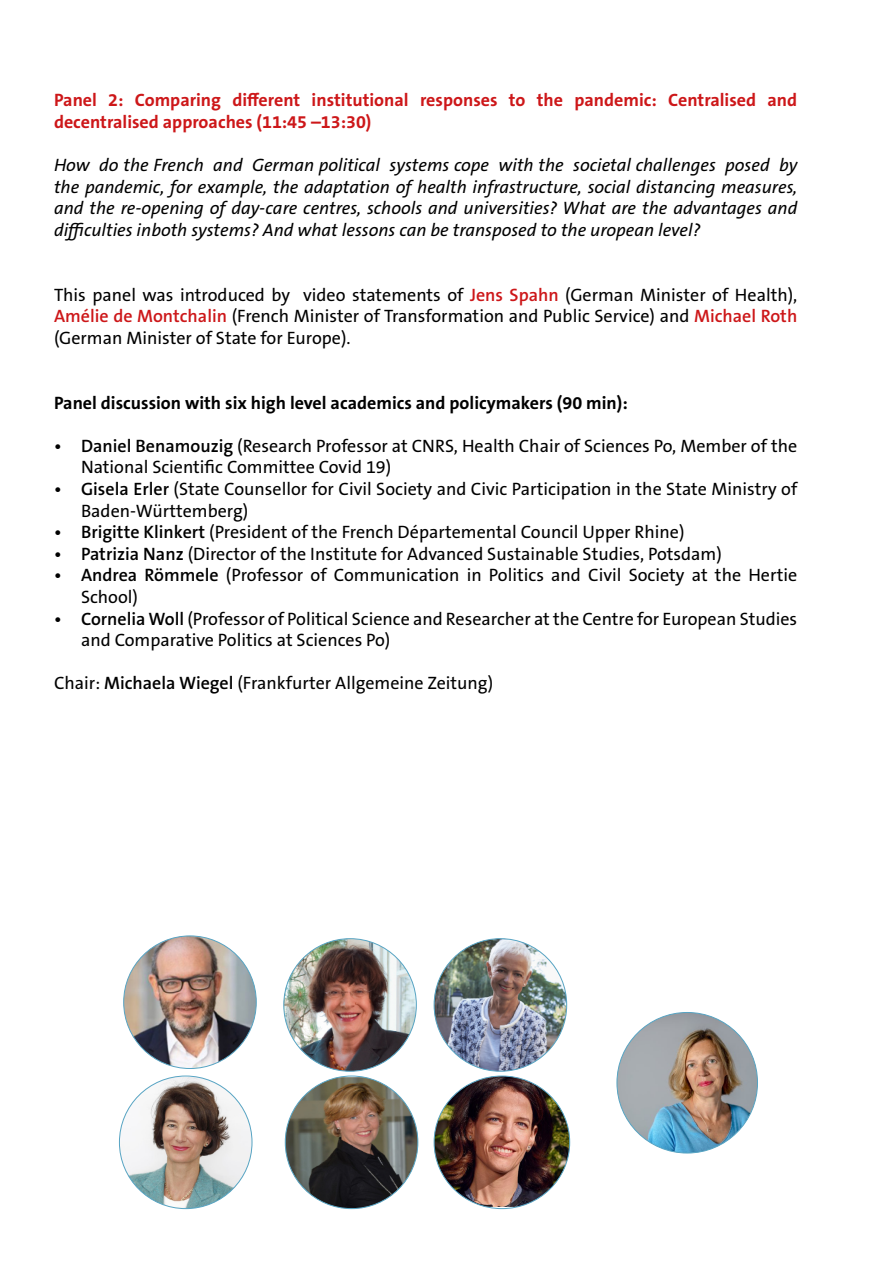
<style>
.page{position:relative;width:893px;height:1263px;background:#fff}
.page>*{position:absolute;margin:0;border:0;box-sizing:border-box;transform-origin:0 0}
.t1{font:18px/21.6px "The Sans B W5 Plain";color:#000}
.t2{font:italic 18px/21.6px "The Sans B W5 Plain";color:#000;text-align:justify}
.t3{font:700 18px/21.6px "The Sans B W7";color:#cd1719}
.t4{font:700 18px "The Sans B W7";color:#000}
.s1{font-family:"The Sans B W6";font-weight:600;color:#cd1719}
.s2{font-family:"The Sans B W6";font-weight:600}
</style>
<div class="page">
<img style="left:124px;top:936px;width:132px;height:132px;border-radius:66px">
<img style="left:119px;top:1077px;width:133px;height:131px">
<img style="left:285px;top:1077px;width:133px;height:131px">
<img style="left:434px;top:1076px;width:136px;height:131px">
<img style="left:617px;top:1012px;width:140px;height:141px;border-radius:70px">
<img style="left:434px;top:939px;width:133px;height:132px;border-radius:66px">
<img style="left:284px;top:939px;width:132px;height:132px;border-radius:66px">
<p class="t3" style="left:54px;top:89px;width:745px">Panel 2: Comparing different institutional responses to the pandemic: Centralised and decentralised approaches (11:45 –13:30)</p>
<p class="t2" style="left:54px;top:154px;width:745px">How do the French and German political systems cope with the societal challenges posed by the pandemic, for example, the adaptation of health infrastructure, social distancing measures, and the re-opening of day-care centres, schools and universities? What are the advantages and difficulties inboth systems? And what lessons can be transposed to the uropean level?</p>
<p class="t1" style="left:54px;top:284px;width:745px;text-align:justify">This panel was introduced by video statements of <span class="s1">Jens Spahn</span> (German Minister of Health), <span class="s1">Amélie de Montchalin</span> (French Minister of Transformation and Public Service) and <span class="s1">Michael Roth </span>(German Minister of State for Europe).</p>
<p class="t4" style="left:54px;top:391px;width:575px">Panel discussion with six high level academics and policymakers (90 min):</p>
<p class="t1" style="left:81px;top:435px;width:718px;text-indent:-27px"><span class="s2">• Daniel Benamouzig</span> (Research Professor at CNRS, Health Chair of Sciences Po, Member of the<br>National Scientific Committee Covid 19)</p>
<p class="t1" style="left:81px;top:478px;width:718px;text-indent:-27px"><span class="s2">• Gisela Erler</span> (State Counsellor for Civil Society and Civic Participation in the State Ministry of<br>Baden-Württemberg)</p>
<p class="t1" style="left:54px;top:521px;width:632px"><span class="s2">• Brigitte Klinkert</span> (President of the French Départemental Council Upper Rhine)</p>
<p class="t1" style="left:54px;top:543px;width:669px"><span class="s2">• Patrizia Nanz</span> (Director of the Institute for Advanced Sustainable Studies, Potsdam)</p>
<p class="t1" style="left:81px;top:565px;width:718px;text-indent:-27px"><span class="s2">• Andrea Römmele</span> (Professor of Communication in Politics and Civil Society at the Hertie<br>School)</p>
<p class="t1" style="left:81px;top:608px;width:718px;text-indent:-27px"><span class="s2">• Cornelia Woll</span> (Professor of Political Science and Researcher at the Centre for European Studies and Comparative Politics at Sciences Po)</p>
<p class="t1" style="left:54px;top:673px;width:441px">Chair: <span class="s2">Michaela Wiegel</span> (Frankfurter Allgemeine Zeitung)</p>
</div>
